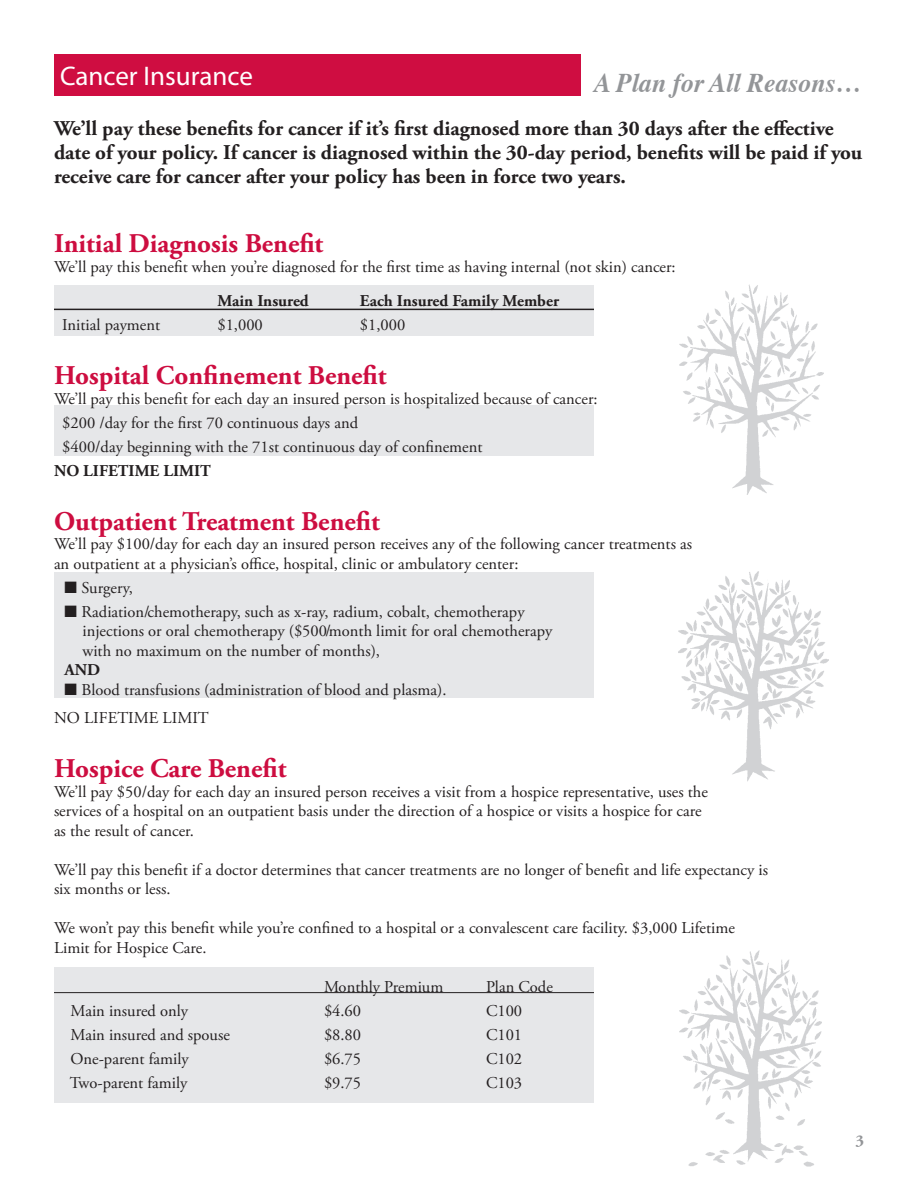
<style>
.page{position:relative;width:918px;height:1188px;background:#fff}
.page>*{position:absolute;margin:0;border:0;box-sizing:border-box;transform-origin:0 0}
.Body_text{font:700 27px "Adobe Garamond Pro";color:#cd0d40}
.t1{font:italic 700 27px "Times";color:#939598;scale:.95 1}
.t2{font:27px "Myriad Pro";color:#fff}
.Body_text-2{font:700 21px/24px "Adobe Garamond Pro";color:#231f20}
.Body_text-3{font:16.5px/19.5px "Adobe Garamond Pro";color:#231f20}
.Body_text-4{font:700 16.5px "Adobe Garamond Pro";color:#231f20}
.Body_text-5{font:700 16.5px "Adobe Garamond Pro";color:#939598}
</style>
<div class="page">
<div style="left:54px;top:54px;width:526px;height:42px;background:#cf0d41"></div>
<div style="left:54px;top:967px;width:540px;height:135px;background:#e6e7e9"></div>
<div style="left:54px;top:572px;width:540px;height:126px;background:#e6e7e9"></div>
<div style="left:54px;top:405px;width:540px;height:50px;background:#e6e7e9"></div>
<div style="left:54px;top:286px;width:540px;height:50px;background:#e6e7e9"></div>
<hr style="left:54px;top:992px;width:540px;height:1px;background:#231f20">
<img style="left:678px;top:571px;width:151px;height:211px">
<img style="left:680px;top:284px;width:144px;height:211px">
<img style="left:680px;top:950px;width:142px;height:216px">
<hr style="left:54px;top:309px;width:540px;height:1px;background:#231f20">
<p class="t2" style="left:60px;top:59px;width:194px">Cancer Insurance</p>
<p class="t1" style="left:594px;top:57px;width:283px">A Plan for All Reasons…</p>
<p class="Body_text-2" style="left:54px;top:117px;width:810px">We’ll pay these benefits for cancer if it’s first diagnosed more than 30 days after the effective date of your policy. If cancer is diagnosed within the 30-day period, benefits will be paid if you receive care for cancer after your policy has been in force two years.</p>
<p class="Body_text" style="left:54px;top:228px;width:271px">Initial Diagnosis Benefit</p>
<p class="Body_text-3" style="left:54px;top:257px;width:623px">We’ll pay this benefit when you’re diagnosed for the first time as having internal (not skin) cancer:</p>
<p class="Body_text-4" style="left:218px;top:291px;width:93px">Main Insured</p>
<p class="Body_text-4" style="left:360px;top:291px;width:201px">Each Insured Family Member</p>
<p class="Body_text-3" style="left:62px;top:316px;width:99px">Initial payment</p>
<p class="Body_text-3" style="left:217px;top:316px;width:47px">$1,000</p>
<p class="Body_text-3" style="left:360px;top:316px;width:47px">$1,000</p>
<p class="Body_text" style="left:54px;top:360px;width:334px">Hospital Confinement Benefit</p>
<p class="Body_text-3" style="left:54px;top:389px;width:545px">We’ll pay this benefit for each day an insured person is hospitalized because of cancer:</p>
<p class="Body_text-3" style="left:62px;top:413px;width:297px">$200 /day for the first 70 continuous days and</p>
<p class="Body_text-3" style="left:62px;top:437px;width:422px">$400/day beginning with the 71st continuous day of confinement</p>
<p class="Body_text-4" style="left:54px;top:461px;width:158px">NO LIFETIME LIMIT</p>
<p class="Body_text" style="left:54px;top:505px;width:327px">Outpatient Treatment Benefit</p>
<p class="Body_text-3" style="left:54px;top:535px;width:640px">We’ll pay $100/day for each day an insured person receives any of the following cancer treatments as an outpatient at a physician’s office, hospital, clinic or ambulatory center:</p>
<p class="Body_text-3" style="left:64px;top:578px;width:70px">■ Surgery,</p>
<p class="Body_text-3" style="left:82px;top:602px;width:471px;text-indent:-18px">■ Radiation/chemotherapy, such as x-ray, radium, cobalt, chemotherapy injections or oral chemotherapy ($500/month limit for oral chemotherapy with no maximum on the number of months),</p>
<p class="Body_text-4" style="left:64px;top:660px;width:37px">AND</p>
<p class="Body_text-3" style="left:64px;top:680px;width:383px">■ Blood transfusions (administration of blood and plasma).</p>
<p class="Body_text-3" style="left:54px;top:709px;width:156px">NO LIFETIME LIMIT</p>
<p class="Body_text" style="left:54px;top:753px;width:234px">Hospice Care Benefit</p>
<p class="Body_text-3" style="left:54px;top:782px;width:656px">We’ll pay $50/day for each day an insured person receives a visit from a hospice representative, uses the services of a hospital on an outpatient basis under the direction of a hospice or visits a hospice for care as the result of cancer.</p>
<p class="Body_text-3" style="left:54px;top:860px;width:716px">We’ll pay this benefit if a doctor determines that cancer treatments are no longer of benefit and life expectancy is six months or less.</p>
<p class="Body_text-3" style="left:54px;top:919px;width:682px">We won’t pay this benefit while you’re confined to a hospital or a convalescent care facility. $3,000 Lifetime<br>Limit for Hospice Care.</p>
<p class="Body_text-3" style="left:324px;top:977px;width:121px">Monthly Premium</p>
<p class="Body_text-3" style="left:486px;top:977px;width:68px">Plan Code</p>
<p class="Body_text-3" style="left:70px;top:1001px;width:119px">Main insured only</p>
<p class="Body_text-3" style="left:324px;top:1001px;width:39px">$4.60</p>
<p class="Body_text-3" style="left:486px;top:1001px;width:38px">C100</p>
<p class="Body_text-3" style="left:70px;top:1025px;width:161px">Main insured and spouse</p>
<p class="Body_text-3" style="left:324px;top:1025px;width:39px">$8.80</p>
<p class="Body_text-3" style="left:486px;top:1025px;width:38px">C101</p>
<p class="Body_text-3" style="left:70px;top:1049px;width:120px">One-parent family</p>
<p class="Body_text-3" style="left:324px;top:1049px;width:39px">$6.75</p>
<p class="Body_text-3" style="left:486px;top:1049px;width:38px">C102</p>
<p class="Body_text-3" style="left:70px;top:1073px;width:119px">Two-parent family</p>
<p class="Body_text-3" style="left:324px;top:1073px;width:39px">$9.75</p>
<p class="Body_text-3" style="left:486px;top:1073px;width:38px">C103</p>
<p class="Body_text-5" style="left:855px;top:1131px;width:10px">3</p>
</div>
